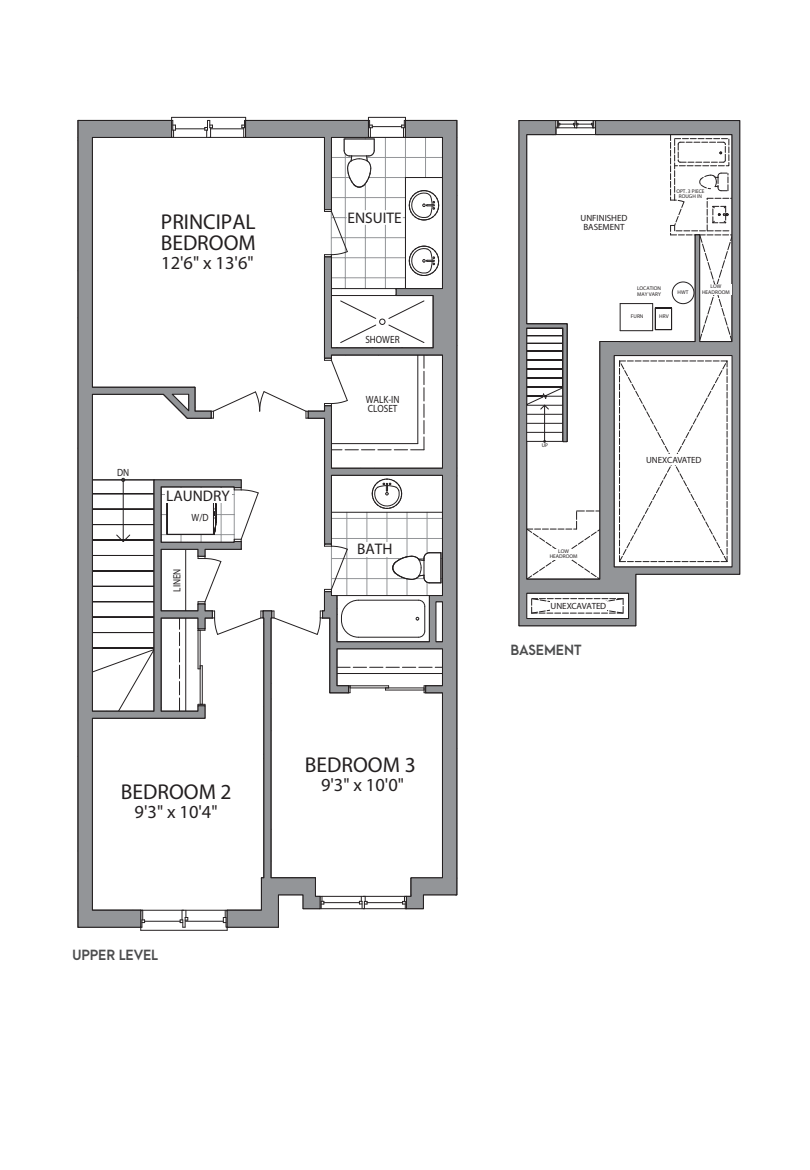
<style>
.page{position:relative;width:810px;height:1170px;background:#fff}
.page>*{position:absolute;margin:0;border:0;box-sizing:border-box;transform-origin:0 0}
.t1{font:21.5px/21.5px "Myriad Pro";color:#231f20}
.t2{font:18.5px "Myriad Pro";color:#231f20}
.t3{font:15.38px "Myriad Pro";color:#231f20}
.t4{font:800 13.38px "Arca Majora 2";color:#4b4c4d}
.t5{font:12px "Myriad Pro";color:#231f20}
.t6{font:10.5px/9.2px "Myriad Pro";color:#231f20;scale:.88 1}
.t7{font:9px/9px "Myriad Pro";color:#231f20;text-align:center}
.t8{font:9px "Myriad Pro";letter-spacing:-.03em;color:#211d1e}
.t9{font:5.38px/5.4px "Myriad Pro";color:#231f20;text-align:center}
</style>
<div class="page">
<hr style="left:519px;top:626px;width:117px;height:1px;background:#231f20">
<svg style="left:519px;top:120px;width:221px;height:506px"></svg>
<div style="left:554px;top:549px;width:18px;height:11px;background:#fff"></div>
<div style="left:647px;top:454px;width:59px;height:11px;background:#fff"></div>
<div style="left:702px;top:284px;width:29px;height:10px;background:#fff"></div>
<div style="left:550px;top:601px;width:56px;height:11px;background:#fff"></div>
<hr style="left:141px;top:930px;width:86px;height:1px;background:#231f20">
<svg style="left:445px;top:120px;width:13px;height:776px;background:#898b8d"></svg>
<svg style="left:77px;top:120px;width:13px;height:808px;background:#88898c"></svg>
<svg style="left:90px;top:117px;width:355px;height:813px"></svg>
<p class="t1" style="left:161px;top:211px;width:97px">PRINCIPAL<br>BEDROOM</p>
<p class="t2" style="left:161px;top:253px;width:94px">12'6" x 13'6"</p>
<p class="t6" style="left:117px;top:468px;width:15px">DN</p>
<p class="t3" style="left:166px;top:487px;width:65px">LAUNDRY</p>
<p class="t6" style="left:192px;top:513px;width:21px">W/D</p>
<p class="t6" style="left:173px;top:592px;width:28px;rotate:-90deg">LINEN</p>
<p class="t3" style="left:348px;top:209px;width:56px">ENSUITE</p>
<p class="t6" style="left:365px;top:335px;width:40px">SHOWER</p>
<p class="t6" style="left:366px;top:395px;width:40px">WALK-IN<br>CLOSET</p>
<p class="t3" style="left:357px;top:541px;width:37px">BATH</p>
<p class="t1" style="left:121px;top:782px;width:112px">BEDROOM 2</p>
<p class="t2" style="left:135px;top:802px;width:85px">9'3" x 10'4"</p>
<p class="t4" style="left:72px;top:948px;width:87px">UPPER LEVEL</p>
<p class="t1" style="left:305px;top:755px;width:112px">BEDROOM 3</p>
<p class="t2" style="left:321px;top:775px;width:85px">9'3" x 10'0"</p>
<p class="t7" style="left:581px;top:214px;width:49px">UNFINISHED<br>BASEMENT</p>
<p class="t9" style="left:676px;top:188px;width:30px">OPT. 3 PIECE<br>ROUGH IN</p>
<p class="t9" style="left:637px;top:286px;width:25px;text-align:left">LOCATION<br>MAY VARY</p>
<p class="t9" style="left:702px;top:284px;width:29px">LOW<br>HEADROOM</p>
<p class="t9" style="left:677px;top:290px;width:12px">HWT</p>
<p class="t9" style="left:631px;top:313px;width:14px">FURN</p>
<p class="t9" style="left:659px;top:313px;width:11px">HRV</p>
<p class="t9" style="left:542px;top:443px;width:8px">UP</p>
<p class="t9" style="left:550px;top:549px;width:29px">LOW<br>HEADROOM</p>
<p class="t8" style="left:551px;top:601px;width:57px">UNEXCAVATED</p>
<p class="t4" style="left:511px;top:642px;width:72px">BASEMENT</p>
<p class="t5" style="left:519px;top:644px;width:57px">BASEMENT</p>
<p class="t7" style="left:646px;top:455px;width:57px">UNEXCAVATED</p>
</div>
